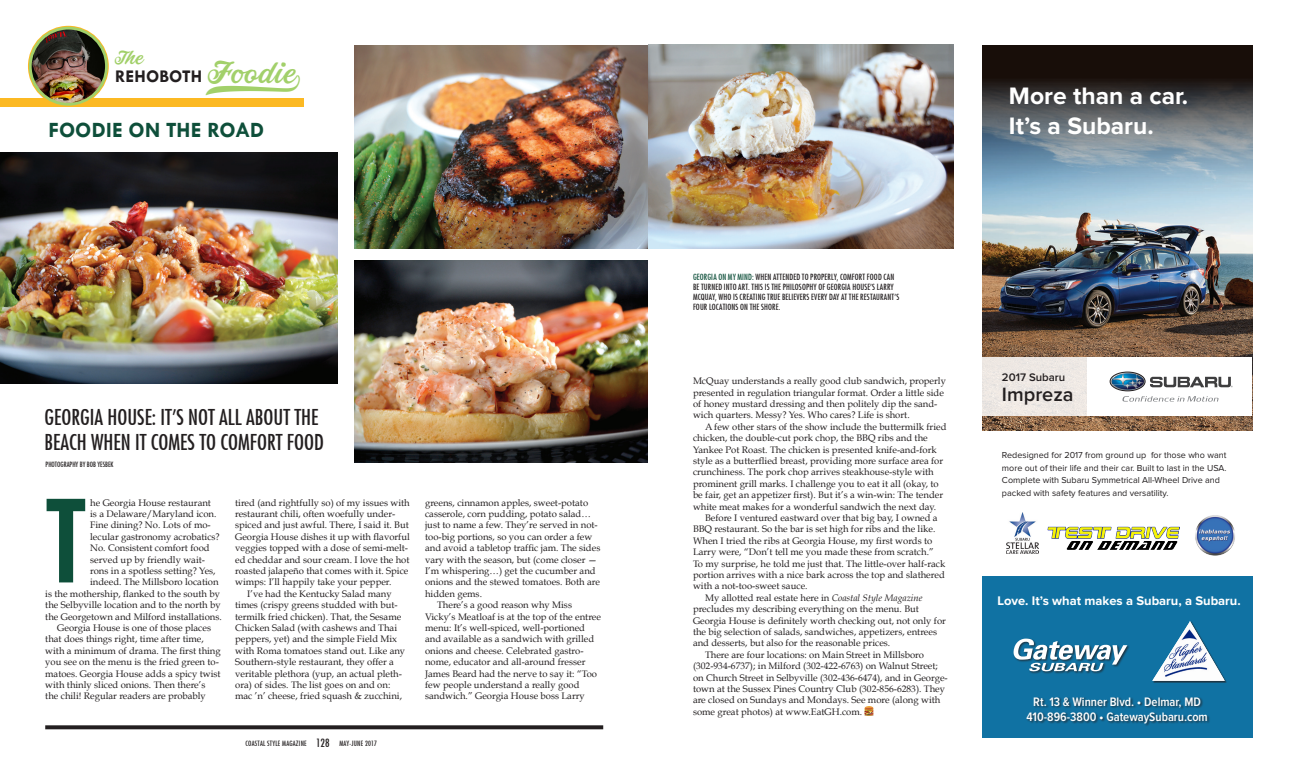
<style>
.page{position:relative;width:1296px;height:783px;background:#fff}
.page>*{position:absolute;margin:0;border:0;box-sizing:border-box;transform-origin:0 0}
.t1{font:700 106.7px "Fuji";color:#0e4f3a}
.t2{font:29.4px "Painter";color:#a2d06a}
.t3{font:700 24.7px/29.6px "Proxima Nova";color:#fff}
.t4{font:700 22px "Tw Cen";color:#0e4f3a}
.t5{font:21px/25px "Fuji Normal";color:#231f20}
.t6{font:600 20px "Proxima Nova";color:#231f20}
.t7{font:18.6px "Painter PERSONALUSEONLY";color:#a2d06a}
.t8{font:700 18px "Tw Cen";letter-spacing:.005em;color:#231f20}
.t9{font:700 12.9px "Proxima Nova";color:#fff}
.t10{font:600 12.7px/15.3px "Proxima Nova Cond";color:#fff;text-align:center}
.t11{font:600 11.3px "Proxima Nova";color:#231f20}
.t12{font:11px "Fuji Normal";color:#231f20}
.t13{font:9.5px/11.4px "Book Antiqua";color:#231f20}
.t14{font:9px/12.5px "Proxima Nova";color:#231f20}
.t15{font:8.2px/9.8px "Fuji Normal";letter-spacing:.015em;color:#231f20}
.t16{font:7px "Fuji Normal";letter-spacing:.03em;color:#231f20}
.t17{font:7px "Fuji Normal";color:#231f20}
.s1{color:#0e4f3a}
.s2{font-style:italic}
</style>
<div class="page">
<img style="left:0;top:152px;width:338px;height:232px">
<svg style="left:45px;top:725px;width:558px;height:4px;background:#343131"></svg>
<div style="left:0;top:98px;width:303px;height:9px;background:#fcb923"></div>
<div style="left:28px;top:26px;width:81px;height:81px;border:5px solid #fcb923;border-radius:50%"></div>
<img style="left:30px;top:28px;width:76px;height:76px;border-radius:38px">
<div style="left:29px;top:27px;width:79px;height:79px;border:3px solid #a2d06a;border-radius:50%"></div>
<svg style="left:864px;top:706px;width:10px;height:10px"></svg>
<div style="left:982px;top:45px;width:270px;height:386px;background:#180e09"></div>
<img style="left:982px;top:82px;width:270px;height:349px">
<div style="left:1087px;top:358px;width:165px;height:58px;background:#fff"></div>
<svg style="left:1136px;top:377px;width:97px;height:13px"></svg>
<img style="left:1110px;top:378px;width:26px;height:7px">
<div style="left:1110px;top:372px;width:35px;height:19px;border:1px solid #231f20;border-radius:50%"></div>
<svg style="left:1122px;top:396px;width:97px;height:6px"></svg>
<div style="left:982px;top:358px;width:105px;height:58px;background:#eee8e3"></div>
<div style="left:982px;top:576px;width:270px;height:162px;background:#1072a3"></div>
<img style="left:1006px;top:512px;width:33px;height:41px">
<img style="left:1195px;top:515px;width:40px;height:41px">
<img style="left:1048px;top:527px;width:132px;height:22px">
<div style="left:1152px;top:621px;width:75px;height:62px;background:#231f20;opacity:.75"></div>
<img style="left:1152px;top:621px;width:73px;height:60px">
<div style="left:1013px;top:638px;width:117px;height:36px;background:#231f20;opacity:.75"></div>
<svg style="left:1014px;top:639px;width:113px;height:32px"></svg>
<div style="left:1026px;top:697px;width:184px;height:30px;background:#231f20;opacity:.75"></div>
<img style="left:354px;top:45px;width:600px;height:204px">
<img style="left:354px;top:260px;width:294px;height:202px">
<p class="t7" style="left:115px;top:46px;width:31px">The</p>
<p class="t8" style="left:115px;top:65px;width:89px">REHOBOTH</p>
<p class="t2" style="left:208px;top:54px;width:189px">Foodie&gt;</p>
<p class="t4" style="left:49px;top:117px;width:217px">FOODIE ON THE ROAD</p>
<p class="t5" style="left:44px;top:404px;width:281px">GEORGIA HOUSE: IT’S NOT ALL ABOUT THE<br>BEACH WHEN IT COMES TO COMFORT FOOD</p>
<p class="t17" style="left:46px;top:460px;width:69px">PHOTOGRAPHY BY BOB YESBEK</p>
<p class="t13" style="left:90px;top:497px;width:122px">he Georgia House restaurant</p>
<p class="t13" style="left:90px;top:508px;width:128px">is a Delaware/Maryland icon.</p>
<p class="t13" style="left:90px;top:520px;width:122px">Fine dining? No. Lots of mo-</p>
<p class="t13" style="left:90px;top:531px;width:131px">lecular gastronomy acrobatics?</p>
<p class="t13" style="left:90px;top:542px;width:121px">No. Consistent comfort food</p>
<p class="t13" style="left:90px;top:554px;width:116px">served up by friendly wait-</p>
<p class="t13" style="left:90px;top:565px;width:127px">rons in a spotless setting? Yes,</p>
<p class="t13" style="left:90px;top:577px;width:130px">indeed. The Millsboro location</p>
<p class="t13" style="left:45px;top:588px;width:176px">is the mothership, flanked to the south by</p>
<p class="t13" style="left:45px;top:599px;width:177px">the Selbyville location and to the north by</p>
<p class="t13" style="left:45px;top:611px;width:178px">the Georgetown and Milford installations.</p>
<p class="t13" style="left:45px;top:622px;width:177px;text-indent:12px">Georgia House is one of those places that does things right, time after time, with a minimum of drama. The first thing you see on the menu is the fried green to&shy;matoes. Georgia House adds a spicy twist with thinly sliced onions. Then there’s the chili! Regular readers are probably</p>
<p class="t1" style="left:49px;top:472px;width:36px">T</p>
<p class="t13" style="left:235px;top:497px;width:176px">tired (and rightfully so) of my issues with restaurant chili, often woefully under&shy;spiced and just awful. There, I said it. But Georgia House dishes it up with flavorful veggies topped with a dose of semi-melt&shy;ed cheddar and sour cream. I love the hot roasted jalapeño that comes with it. Spice wimps: I’ll happily take your pepper.</p>
<p class="t13" style="left:235px;top:588px;width:172px;text-indent:12px">I’ve had the Kentucky Salad many times (crispy greens studded with but&shy;termilk fried chicken). That, the Sesame Chicken Salad (with cashews and Thai peppers, yet) and the simple Field Mix with Roma tomatoes stand out. Like any Southern-style restaurant, they offer a veritable plethora (yup, an actual pleth&shy;ora) of sides. The list goes on and on: mac ’n’ cheese, fried squash &amp; zucchini,</p>
<p class="t16" style="left:245px;top:739px;width:63px">COASTAL STYLE MAGAZINE</p>
<p class="t12" style="left:316px;top:736px;width:15px">128</p>
<p class="t16" style="left:339px;top:739px;width:39px">MAY-JUNE 2017</p>
<p class="t13" style="left:425px;top:497px;width:177px">greens, cinnamon apples, sweet-potato casserole, corn pudding, potato salad… just to name a few. They’re served in not&shy;too-big portions, so you can order a few and avoid a tabletop traffic jam. The sides vary with the season, but (come closer — I’m whispering…) get the cucumber and onions and the stewed tomatoes. Both are hidden gems.</p>
<p class="t13" style="left:425px;top:599px;width:178px;text-indent:12px">There’s a good reason why Miss Vicky’s Meatloaf is at the top of the entree menu: It’s well-spiced, well-portioned and available as a sandwich with grilled onions and cheese. Celebrated gastro&shy;nome, educator and all-around fresser James Beard had the nerve to say it: “Too few people understand a really good sandwich.” Georgia House boss Larry</p>
<p class="t3" style="left:1009px;top:82px;width:181px">More than a car.<br>It’s a Subaru.</p>
<p class="t15" style="left:693px;top:272px;width:208px"><span class="s1">GEORGIA ON MY MIND:</span> WHEN ATTENDED TO PROPERLY, COMFORT FOOD CAN BE TURNED INTO ART. THIS IS THE PHILOSOPHY OF GEORGIA HOUSE’S LARRY MCQUAY, WHO IS CREATING TRUE BELIEVERS EVERY DAY AT THE RESTAURANT’S FOUR LOCATIONS ON THE SHORE.</p>
<p class="t13" style="left:693px;top:375px;width:254px">McQuay understands a really good club sandwich, properly presented in regulation triangular format. Order a little side of honey mustard dressing and then politely dip the sand&shy;wich quarters. Messy? Yes. Who cares? Life is short.</p>
<p class="t13" style="left:693px;top:421px;width:255px;text-indent:12px">A few other stars of the show include the buttermilk fried chicken, the double-cut pork chop, the BBQ ribs and the Yankee Pot Roast. The chicken is presented knife-and-fork style as a butterflied breast, providing more surface area for crunchiness. The pork chop arrives steakhouse-style with prominent grill marks. I challenge you to eat it all (okay, to be fair, get an appetizer first). But it’s a win-win: The tender white meat makes for a wonderful sandwich the next day.</p>
<p class="t13" style="left:693px;top:512px;width:254px;text-indent:12px">Before I ventured eastward over that big bay, I owned a BBQ restaurant. So the bar is set high for ribs and the like.<br>When I tried the ribs at Georgia House, my first words to Larry were, “Don’t tell me you made these from scratch.” To my surprise, he told me just that. The little-over half-rack portion arrives with a nice bark across the top and slathered with a not-too-sweet sauce.</p>
<p class="t13" style="left:693px;top:592px;width:254px;text-indent:12px">My allotted real estate here in <span class="s2">Coastal Style Magazine </span>precludes my describing everything on the menu. But Georgia House is definitely worth checking out, not only for the big selection of salads, sandwiches, appetizers, entrees and desserts, but also for the reasonable prices.</p>
<p class="t13" style="left:693px;top:649px;width:256px;text-indent:12px">There are four locations: on Main Street in Millsboro (302-934-6737); in Milford (302-422-6763) on Walnut Street; on Church Street in Selbyville (302-436-6474), and in George&shy;town at the Sussex Pines Country Club (302-856-6283). They are closed on Sundays and Mondays. See more (along with some great photos) at www.EatGH.com.</p>
<p class="t11" style="left:1002px;top:372px;width:65px">2017 Subaru</p>
<p class="t6" style="left:1002px;top:385px;width:73px">Impreza</p>
<p class="t14" style="left:1002px;top:449px;width:226px">Redesigned for 2017 from ground up for those who want more out of their life and their car. Built to last in the USA.<br>Complete with Subaru Symmetrical All-Wheel Drive and packed with safety features and versatility.</p>
<p class="t9" style="left:998px;top:595px;width:245px">Love. It’s what makes a Subaru, a Subaru.</p>
<p class="t10" style="left:1026px;top:695px;width:183px">Rt. 13 &amp; Winner Blvd. • Delmar, MD<br>410-896-3800 • GatewaySubaru.com</p>
</div>
